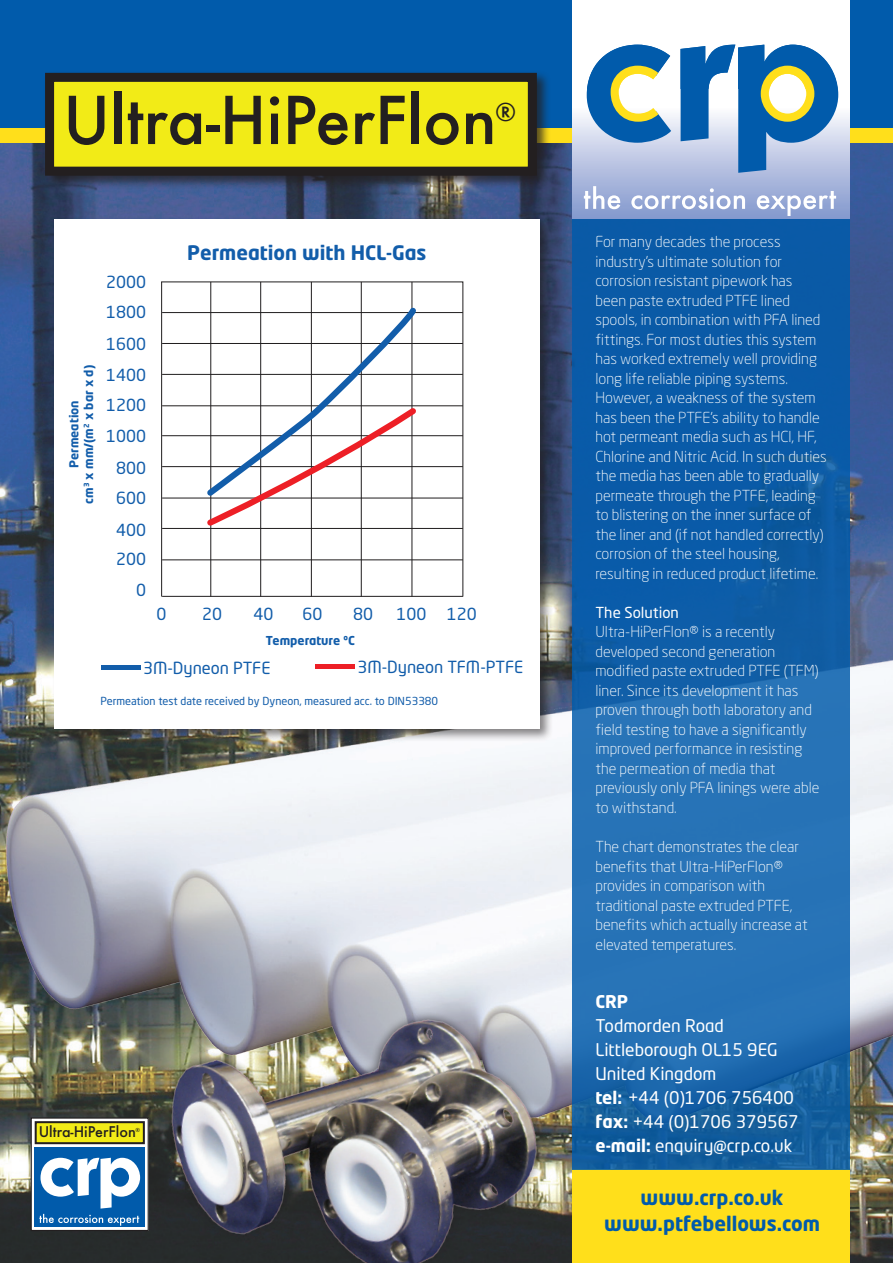
<style>
.page{position:relative;width:893px;height:1263px;background:#fff}
.page>*{position:absolute;margin:0;border:0;box-sizing:border-box;transform-origin:0 0}
.t1{font:500 72.45px "Futura T";color:#231f20}
.t2{font:500 27px "Futura T";color:#231f20}
.t3{font:700 19.95px/25.8px "Neo Tech Pro";color:#015bab;text-align:center}
.t4{font:700 19.8px "Neo Tech Pro";color:#125daa}
.t5{font:17.4px/24px "Neo Tech Pro";color:#fff}
.t6{font:700 17.4px "Neo Tech Pro";color:#fff}
.t7{font:16.5px/29.8px "Neo Tech Pro";color:#125daa}
.t8{font:500 16.2px "Futura T";color:#231f20}
.t9{font:300 15px/19.5px "Neo Sans";color:#fff}
.t10{font:15px "Neo Sans";color:#fff}
.t11{font:700 12.15px/14.5px "Neo Tech Pro";color:#125daa;text-align:center}
.t12{font:10.95px "Neo Sans";color:#125daa}
.t13{font:500 6px "Futura T";color:#231f20}
.s1{font-weight:700}
</style>
<div class="page">
<img style="left:0;top:143px;width:893px;height:1120px">
<img style="left:0;top:640px;width:893px;height:500px">
<div style="left:0;top:0;width:893px;height:128px;background:#015bab"></div>
<div style="left:0;top:128px;width:893px;height:15px;background:#ffdf1b"></div>
<div style="left:572px;top:0;width:278px;height:219px;background:#fff"></div>
<div style="left:572px;top:1169px;width:278px;height:94px;background:#ffdf1b"></div>
<svg style="left:572px;top:219px;width:278px;height:950px;background:#1664ac"></svg>
<div style="left:572px;top:89px;width:278px;height:130px;background:linear-gradient(to bottom,#fff,#8498cd)"></div>
<svg style="left:587px;top:45px;width:251px;height:128px"></svg>
<svg style="left:584px;top:186px;width:36px;height:23px"></svg>
<svg style="left:631px;top:188px;width:114px;height:21px"></svg>
<svg style="left:756px;top:191px;width:80px;height:25px"></svg>
<div style="left:52px;top:217px;width:501px;height:526px;background:#231f20;opacity:.55"></div>
<div style="left:54px;top:219px;width:485px;height:509px;background:#fff"></div>
<svg style="left:161px;top:281px;width:303px;height:316px"></svg>
<hr style="left:412px;top:282px;width:1px;height:315px;background:#201d1e">
<hr style="left:361px;top:282px;width:1px;height:315px;background:#201d1e">
<hr style="left:311px;top:282px;width:1px;height:315px;background:#201d1e">
<hr style="left:260px;top:282px;width:1px;height:315px;background:#201d1e">
<hr style="left:210px;top:282px;width:1px;height:315px;background:#201d1e">
<hr style="left:161px;top:282px;width:1px;height:315px;background:#201d1e">
<hr style="left:162px;top:312px;width:301px;height:1px;background:#201d1e">
<hr style="left:162px;top:343px;width:301px;height:1px;background:#201d1e">
<hr style="left:162px;top:374px;width:301px;height:1px;background:#201d1e">
<hr style="left:162px;top:405px;width:301px;height:1px;background:#201d1e">
<hr style="left:162px;top:435px;width:301px;height:1px;background:#201d1e">
<hr style="left:162px;top:466px;width:301px;height:1px;background:#201d1e">
<hr style="left:162px;top:498px;width:301px;height:1px;background:#201d1e">
<hr style="left:162px;top:528px;width:301px;height:1px;background:#201d1e">
<hr style="left:162px;top:559px;width:301px;height:1px;background:#201d1e">
<hr style="left:162px;top:596px;width:301px;height:1px;background:#201d1e">
<hr style="left:101px;top:666px;width:39px;height:4px;background:#125daa">
<hr style="left:316px;top:665px;width:39px;height:4px;background:#ed1f26">
<svg style="left:204px;top:303px;width:217px;height:225px"></svg>
<div style="left:43px;top:71px;width:508px;height:119px;background:#231f20;opacity:.75"></div>
<div style="left:50px;top:77px;width:482px;height:94px;background:#f2eb17"></div>
<div style="left:45px;top:73px;width:492px;height:103px;border:9px solid #231f20"></div>
<img style="left:109px;top:961px;width:469px;height:302px">
<svg style="left:33px;top:1119px;width:114px;height:110px"></svg>
<div style="left:31px;top:1117px;width:118px;height:114px;border:1px solid #231f20"></div>
<div style="left:35px;top:1147px;width:110px;height:80px;background:#015bab"></div>
<svg style="left:40px;top:1158px;width:100px;height:50px"></svg>
<svg style="left:39px;top:1214px;width:100px;height:12px"></svg>
<div style="left:36px;top:1122px;width:108px;height:21px;background:#f2eb17"></div>
<div style="left:35px;top:1121px;width:110px;height:23px;border:2px solid #231f20"></div>
<h1 class="t1" style="left:63px;top:78px;width:435px">Ultra-HiPerFlon</h1>
<h2 class="t2" style="left:495px;top:97px;width:22px">®</h2>
<p class="t11" style="left:67px;top:503px;width:140px;rotate:-90deg">Permeation<br>cm<sup>3</sup> x mm/(m<sup>2</sup> x bar x d)</p>
<p class="t7" style="left:106px;top:267px;width:41px">2000<br>1800</p>
<p class="t7" style="left:106px;top:328px;width:41px;line-height:30.8px;text-align:justify">1600<br>1400<br>1200<br>1000</p>
<p class="t7" style="left:116px;top:452px;width:31px">800<br>600</p>
<p class="t7" style="left:116px;top:514px;width:31px">400<br>200</p>
<p class="t7" style="left:136px;top:575px;width:11px">0</p>
<h3 class="t4" style="left:187px;top:240px;width:241px">Permeation with HCL-Gas</h3>
<p class="t7" style="left:156px;top:599px;width:11px">0</p>
<p class="t7" style="left:202px;top:599px;width:21px">20</p>
<p class="t7" style="left:253px;top:599px;width:21px">40</p>
<p class="t7" style="left:303px;top:599px;width:21px">60</p>
<p class="t7" style="left:353px;top:599px;width:21px">80</p>
<p class="t7" style="left:396px;top:599px;width:82px">100 120</p>
<p class="t11" style="left:266px;top:633px;width:91px">Temperature ºC</p>
<p class="t7" style="left:357px;top:652px;width:167px">3M-Dyneon TFM-PTFE</p>
<p class="t7" style="left:143px;top:653px;width:129px">3M-Dyneon PTFE</p>
<p class="t12" style="left:100px;top:694px;width:339px">Permeation test date received by Dyneon, measured acc. to DIN53380</p>
<p class="t8" style="left:39px;top:1122px;width:99px">Ultra-HiPerFlon</p>
<p class="t13" style="left:136px;top:1126px;width:6px">®</p>
<p class="t9" style="left:595px;top:232px;width:233px">For many decades the process industry’s ultimate solution for corrosion resistant pipework has been paste extruded PTFE lined spools, in combination with PFA lined fittings. For most duties this system has worked extremely well providing long life reliable piping systems.<br>However, a weakness of the system has been the PTFE’s ability to handle hot permeant media such as HCl, HF, Chlorine and Nitric Acid. In such duties the media has been able to gradually permeate through the PTFE, leading to blistering on the inner surface of the liner and (if not handled correctly) corrosion of the steel housing, resulting in reduced product lifetime.</p>
<p class="t10" style="left:595px;top:603px;width:85px">The Solution</p>
<p class="t9" style="left:595px;top:622px;width:226px">Ultra-HiPerFlon® is a recently developed second generation modified paste extruded PTFE (TFM) liner. Since its development it has proven through both laboratory and field testing to have a significantly improved performance in resisting the permeation of media that previously only PFA linings were able to withstand.</p>
<p class="t9" style="left:595px;top:837px;width:214px">The chart demonstrates the clear benefits that Ultra-HiPerFlon® provides in comparison with traditional paste extruded PTFE, benefits which actually increase at elevated temperatures.</p>
<p class="t6" style="left:595px;top:990px;width:34px">CRP</p>
<p class="t5" style="left:595px;top:1013px;width:205px">Todmorden Road<br>Littleborough OL15 9EG<br>United Kingdom<br><span class="s1">tel:</span> +44 (0)1706 756400 <span class="s1">fax:</span> +44 (0)1706 379567 <span class="s1">e-mail:</span> enquiry@crp.co.uk</p>
<h3 class="t3" style="left:604px;top:1184px;width:217px">www.crp.co.uk www.ptfebellows.com</h3>
</div>
